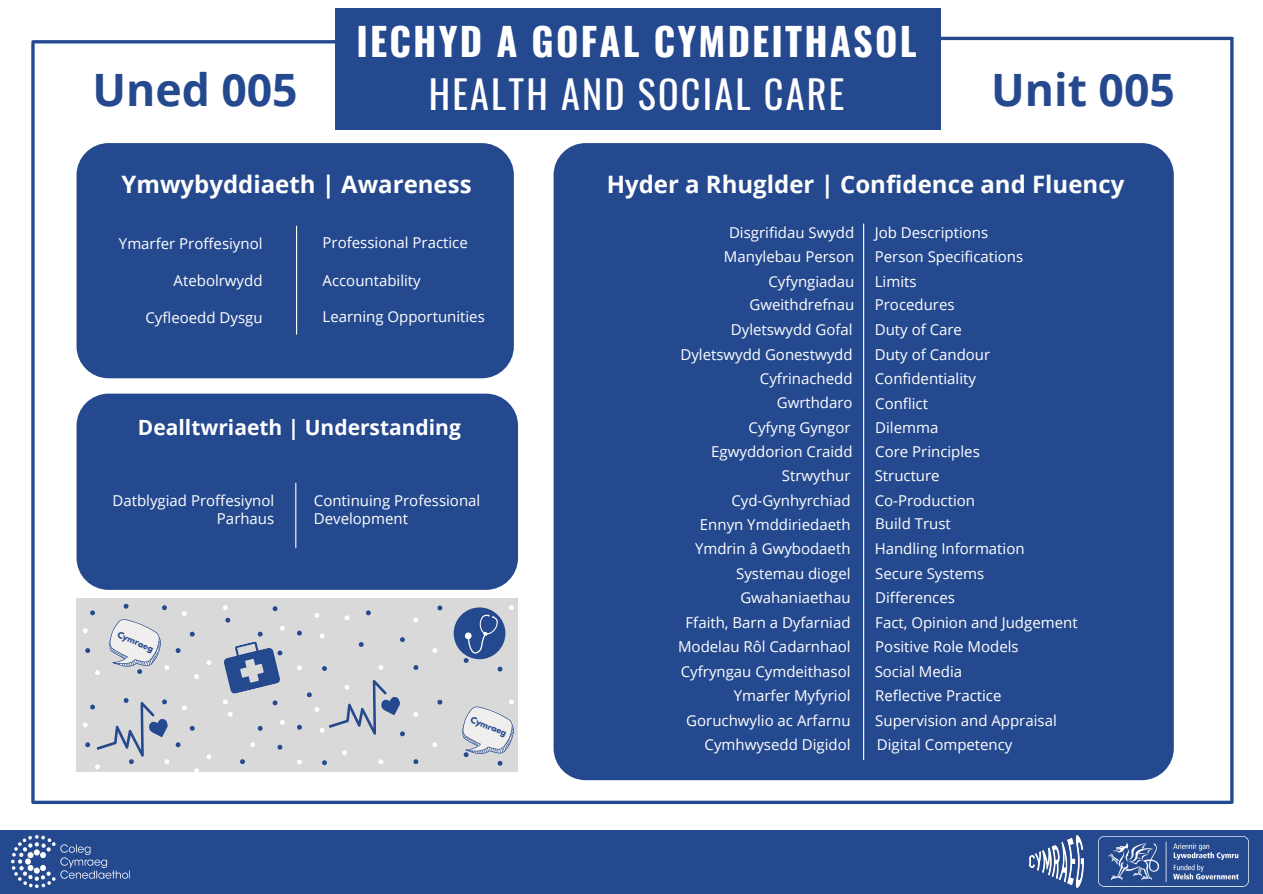
<style>
.page{position:relative;width:1263px;height:894px;background:#fff}
.page>*{position:absolute;margin:0;border:0;box-sizing:border-box;transform-origin:0 0}
.t1{font:700 44.55px "Open Sans";color:#25498f}
.t2{font:700 38.25px "Oswald";letter-spacing:.055em;color:#fff}
.t3{font:38.25px "Oswald";letter-spacing:.055em;color:#fff}
.t4{font:700 24px "Open Sans";color:#fff}
.t5{font:700 21px "Open Sans";color:#fff}
.t6{font:15px/18px "Open Sans";color:#fff;text-align:right}
.t7{font:700 7.95px "League Spartan";color:#25498f}
</style>
<div class="page">
<div style="left:0;top:830px;width:1263px;height:63px;background:#25498f"></div>
<img style="left:12px;top:835px;width:118px;height:51px">
<img style="left:1098px;top:836px;width:151px;height:50px">
<img style="left:1030px;top:835px;width:53px;height:51px">
<hr style="left:33px;top:40px;width:336px;height:3px;background:#25498f">
<hr style="left:916px;top:37px;width:316px;height:3px;background:#25498f">
<svg style="left:31px;top:44px;width:4px;height:758px;background:#4664a0"></svg>
<hr style="left:1230px;top:40px;width:3px;height:762px;background:#25498f">
<hr style="left:35px;top:800px;width:1195px;height:3px;background:#25498f">
<div style="left:335px;top:8px;width:605px;height:122px;background:#25498f"></div>
<div style="left:554px;top:143px;width:620px;height:637px;background:#25498f"></div>
<hr style="left:863px;top:224px;width:1px;height:535px;background:#fff">
<div style="left:77px;top:143px;width:437px;height:235px;background:#25498f"></div>
<hr style="left:296px;top:226px;width:1px;height:108px;background:#fff">
<div style="left:77px;top:393px;width:441px;height:196px;background:#25498f"></div>
<hr style="left:295px;top:483px;width:1px;height:64px;background:#fff">
<div style="left:77px;top:598px;width:441px;height:173px;background:#d9d9d9"></div>
<svg style="left:277px;top:744px;width:5px;height:5px"></svg>
<svg style="left:258px;top:726px;width:5px;height:4px"></svg>
<svg style="left:437px;top:699px;width:5px;height:5px"></svg>
<svg style="left:280px;top:720px;width:5px;height:4px"></svg>
<svg style="left:432px;top:742px;width:5px;height:5px"></svg>
<svg style="left:207px;top:754px;width:4px;height:5px"></svg>
<svg style="left:250px;top:742px;width:5px;height:5px"></svg>
<svg style="left:413px;top:759px;width:5px;height:4px"></svg>
<svg style="left:240px;top:759px;width:5px;height:4px"></svg>
<svg style="left:413px;top:712px;width:5px;height:4px"></svg>
<svg style="left:462px;top:699px;width:52px;height:66px"></svg>
<svg style="left:83px;top:698px;width:116px;height:74px"></svg>
<svg style="left:190px;top:631px;width:5px;height:5px"></svg>
<svg style="left:273px;top:606px;width:4px;height:5px"></svg>
<svg style="left:297px;top:630px;width:5px;height:5px"></svg>
<svg style="left:366px;top:610px;width:5px;height:5px"></svg>
<svg style="left:400px;top:637px;width:5px;height:5px"></svg>
<svg style="left:437px;top:605px;width:5px;height:5px"></svg>
<svg style="left:194px;top:674px;width:5px;height:4px"></svg>
<svg style="left:297px;top:665px;width:5px;height:5px"></svg>
<svg style="left:223px;top:605px;width:5px;height:5px"></svg>
<svg style="left:432px;top:648px;width:5px;height:4px"></svg>
<svg style="left:207px;top:660px;width:4px;height:4px"></svg>
<svg style="left:228px;top:712px;width:5px;height:4px"></svg>
<svg style="left:378px;top:665px;width:5px;height:4px"></svg>
<svg style="left:182px;top:611px;width:5px;height:4px"></svg>
<svg style="left:413px;top:665px;width:5px;height:4px"></svg>
<svg style="left:315px;top:613px;width:4px;height:4px"></svg>
<svg style="left:223px;top:617px;width:62px;height:88px"></svg>
<svg style="left:83px;top:603px;width:86px;height:72px"></svg>
<div style="left:454px;top:607px;width:51px;height:52px;background:#25498f;border-radius:50%"></div>
<svg style="left:413px;top:618px;width:5px;height:4px"></svg>
<svg style="left:509px;top:605px;width:5px;height:5px"></svg>
<svg style="left:464px;top:613px;width:38px;height:58px"></svg>
<svg style="left:322px;top:666px;width:5px;height:4px"></svg>
<svg style="left:320px;top:633px;width:4px;height:5px"></svg>
<svg style="left:176px;top:648px;width:5px;height:4px"></svg>
<svg style="left:359px;top:642px;width:5px;height:4px"></svg>
<svg style="left:345px;top:615px;width:4px;height:5px"></svg>
<svg style="left:297px;top:680px;width:108px;height:85px"></svg>
<p class="t2" style="left:357px;top:11px;width:562px">IECHYD A GOFAL CYMDEITHASOL</p>
<p class="t1" style="left:93px;top:58px;width:207px">Uned 005</p>
<p class="t3" style="left:429px;top:64px;width:417px">HEALTH AND SOCIAL CARE</p>
<p class="t1" style="left:991px;top:58px;width:185px">Unit 005</p>
<p class="t4" style="left:121px;top:167px;width:352px">Ymwybyddiaeth | Awareness</p>
<p class="t6" style="left:119px;top:234px;width:145px">Ymarfer Proffesiynol</p>
<p class="t6" style="left:323px;top:233px;width:147px">Professional Practice</p>
<p class="t6" style="left:174px;top:271px;width:90px">Atebolrwydd</p>
<p class="t6" style="left:145px;top:307px;width:119px">Cyfleoedd Dysgu</p>
<p class="t6" style="left:323px;top:271px;width:100px">Accountability</p>
<p class="t6" style="left:323px;top:307px;width:164px">Learning Opportunities</p>
<p class="t5" style="left:138px;top:412px;width:324px">Dealltwriaeth | Understanding</p>
<p class="t6" style="left:113px;top:491px;width:163px">Datblygiad Proffesiynol<br>Parhaus</p>
<p class="t6" style="left:314px;top:491px;width:168px;text-align:left">Continuing Professional<br>Development</p>
<p class="t7" style="left:120px;top:630px;width:40px;rotate:23deg">Cymraeg</p>
<p class="t7" style="left:473px;top:714px;width:40px;rotate:23deg">Cymraeg</p>
<p class="t4" style="left:607px;top:167px;width:519px">Hyder a Rhuglder | Confidence and Fluency</p>
<p class="t6" style="left:729px;top:223px;width:127px">Disgrifidau Swydd</p>
<p class="t6" style="left:724px;top:247px;width:132px">Manylebau Person</p>
<p class="t6" style="left:768px;top:271px;width:87px">Cyfyngiadau</p>
<p class="t6" style="left:749px;top:295px;width:106px">Gweithdrefnau</p>
<p class="t6" style="left:731px;top:320px;width:123px">Dyletswydd Gofal</p>
<p class="t6" style="left:680px;top:345px;width:174px">Dyletswydd Gonestwydd</p>
<p class="t6" style="left:875px;top:223px;width:115px">Job Descriptions</p>
<p class="t6" style="left:875px;top:247px;width:150px">Person Specifications</p>
<p class="t6" style="left:875px;top:271px;width:43px">Limits</p>
<p class="t6" style="left:875px;top:295px;width:81px">Procedures</p>
<p class="t6" style="left:875px;top:320px;width:89px">Duty of Care</p>
<p class="t6" style="left:875px;top:345px;width:117px">Duty of Candour</p>
<p class="t6" style="left:875px;top:368px;width:103px">Confidentiality</p>
<p class="t6" style="left:875px;top:393px;width:54px">Conflict</p>
<p class="t6" style="left:875px;top:442px;width:106px">Core Principles</p>
<p class="t6" style="left:875px;top:466px;width:66px">Structure</p>
<p class="t6" style="left:875px;top:490px;width:102px">Co-Production</p>
<p class="t6" style="left:875px;top:514px;width:77px">Build Trust</p>
<p class="t6" style="left:875px;top:539px;width:151px">Handling Information</p>
<p class="t6" style="left:875px;top:588px;width:81px">Differences</p>
<p class="t6" style="left:760px;top:368px;width:94px">Cyfrinachedd</p>
<p class="t6" style="left:777px;top:393px;width:77px">Gwrthdaro</p>
<p class="t6" style="left:748px;top:418px;width:103px">Cyfyng Gyngor</p>
<p class="t6" style="left:875px;top:418px;width:65px">Dilemma</p>
<p class="t6" style="left:711px;top:442px;width:143px">Egwyddorion Craidd</p>
<p class="t6" style="left:782px;top:466px;width:70px">Strwythur</p>
<p class="t6" style="left:731px;top:490px;width:121px">Cyd-Gynhyrchiad</p>
<p class="t6" style="left:700px;top:515px;width:152px">Ennyn Ymddiriedaeth</p>
<p class="t6" style="left:695px;top:539px;width:157px">Ymdrin â Gwybodaeth</p>
<p class="t6" style="left:740px;top:588px;width:112px">Gwahaniaethau</p>
<p class="t6" style="left:736px;top:564px;width:116px">Systemau diogel</p>
<p class="t6" style="left:685px;top:612px;width:167px">Ffaith, Barn a Dyfarniad</p>
<p class="t6" style="left:681px;top:661px;width:171px">Cyfryngau Cymdeithasol</p>
<p class="t6" style="left:875px;top:564px;width:111px">Secure Systems</p>
<p class="t6" style="left:875px;top:612px;width:204px">Fact, Opinion and Judgement</p>
<p class="t6" style="left:875px;top:637px;width:145px">Positive Role Models</p>
<p class="t6" style="left:875px;top:661px;width:89px">Social Media</p>
<p class="t6" style="left:875px;top:686px;width:128px">Reflective Practice</p>
<p class="t6" style="left:678px;top:637px;width:174px">Modelau Rôl Cadarnhaol</p>
<p class="t6" style="left:734px;top:686px;width:118px">Ymarfer Myfyriol</p>
<p class="t6" style="left:686px;top:710px;width:166px">Goruchwylio ac Arfarnu</p>
<p class="t6" style="left:875px;top:710px;width:183px">Supervision and Appraisal</p>
<p class="t6" style="left:705px;top:735px;width:147px">Cymhwysedd Digidol</p>
<p class="t6" style="left:877px;top:735px;width:137px">Digital Competency</p>
</div>
